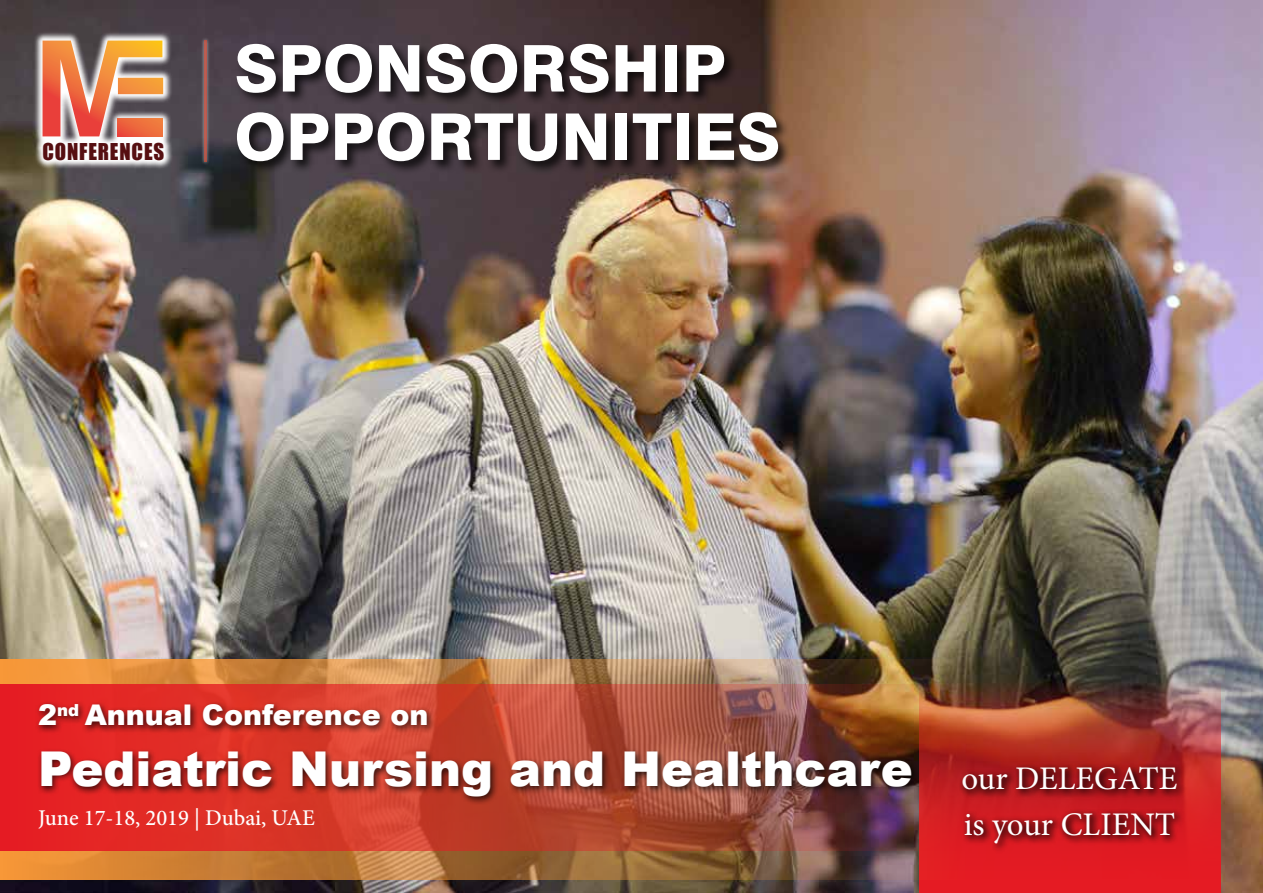
<style>
.page{position:relative;width:1263px;height:893px;background:#fff}
.page>*{position:absolute;margin:0;border:0;box-sizing:border-box;transform-origin:0 0}
.t1{font:800 64.5px "Swiss 721 BT";color:#fff}
.t2{font:900 48px "Arial";color:#fff}
.t3{font:33px/45.6px "Minion Pro";color:#fff}
.t4{font:900 28.5px "Arial";color:#fff}
.t5{font:500 22.5px "Minion Pro";color:#fff}
.t6{font:21.45px "Impact";letter-spacing:.04em;color:#560f11}
</style>
<div class="page">
<img style="left:0;top:0;width:1263px;height:893px">
<div style="left:235px;top:42px;width:557px;height:133px;background:#000;opacity:.75"></div>
<svg style="left:33px;top:31px;width:140px;height:139px"></svg>
<svg style="left:118px;top:136px;width:44px;height:1px"></svg>
<svg style="left:43px;top:41px;width:120px;height:95px"></svg>
<img style="left:918px;top:680px;width:302px;height:213px">
<div style="left:958px;top:762px;width:229px;height:92px;background:#e01b22"></div>
<div style="left:958px;top:763px;width:228px;height:88px;background:#000;opacity:.75"></div>
<img style="left:0;top:659px;width:966px;height:220px">
<img style="left:0;top:684px;width:966px;height:166px">
<div style="left:201px;top:37px;width:9px;height:128px;background:#fff;opacity:.75"></div>
<hr style="left:205px;top:41px;width:2px;height:121px;background:#bb594e">
<div style="left:35px;top:699px;width:886px;height:106px;background:#000;opacity:.75"></div>
<p class="t6" style="left:43px;top:134px;width:123px">CONFERENCES</p>
<h1 class="t1" style="left:234px;top:29px;width:493px">SPONSORSHIP</h1>
<h1 class="t1" style="left:234px;top:98px;width:548px">OPPORTUNITIES</h1>
<p class="t4" style="left:38px;top:697px;width:392px">2<sup>nd</sup> Annual Conference on</p>
<p class="t2" style="left:38px;top:739px;width:876px">Pediatric Nursing and Healthcare</p>
<p class="t5" style="left:38px;top:803px;width:278px">June 17-18, 2019 | Dubai, UAE</p>
<p class="t3" style="left:961px;top:756px;width:218px">our DELEGATE is your CLIENT</p>
</div>
